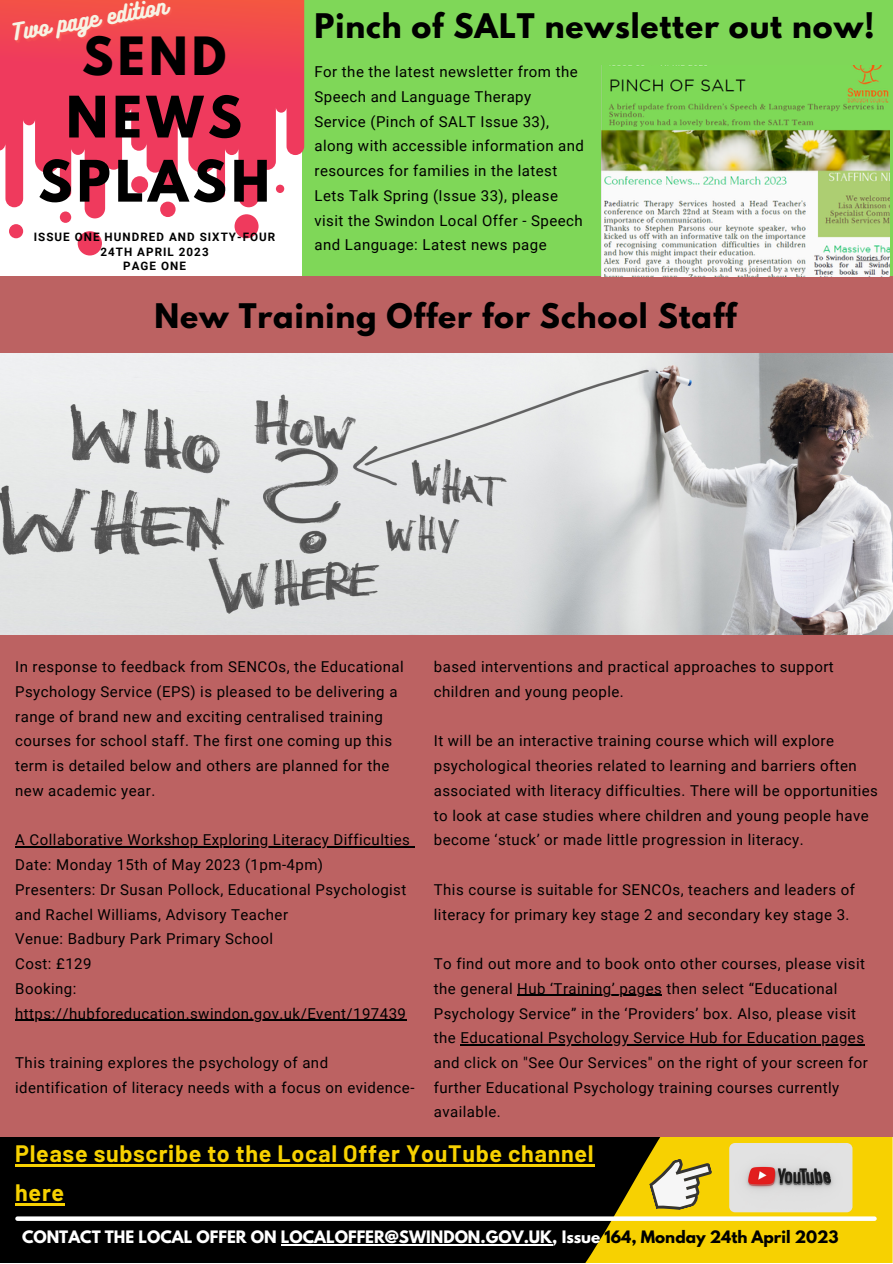
<style>
.page{position:relative;width:893px;height:1264px;background:#fff}
.page>*{position:absolute;margin:0;border:0;box-sizing:border-box;transform-origin:0 0}
.t1{font:700 50.7px/64.1px "League Spartan";letter-spacing:.09em;color:#000;text-align:center}
.t2{font:700 46.65px "League Spartan";color:#000}
.t3{font:700 30px "League Spartan";letter-spacing:.03em;color:#000}
.t4{font:700 23.25px/39.3px "Barlow";letter-spacing:.03em;color:#f7d101}
.t5{font:20.7px "Bukhari Script";color:#f6f3e4}
.t6{font:700 15.15px "League Spartan";color:#fff}
.t7{font:15px/24.8px "Roboto";letter-spacing:.03em;color:#000}
.t8{font:700 11.7px/14.7px "Roboto";letter-spacing:.09em;color:#000;text-align:center}
.s1{color:#000}
</style>
<div class="page">
<div style="left:0;top:1136px;width:761px;height:126px;background:#000"></div>
<svg style="left:361px;top:1136px;width:531px;height:126px"></svg>
<div style="left:302px;top:0;width:590px;height:277px;background:#7fd758"></div>
<svg style="left:17px;top:1216px;width:857px;height:4px;background:#ebeae3"></svg>
<svg style="left:644px;top:1151px;width:75px;height:65px;background:#dac44a"></svg>
<img style="left:729px;top:1142px;width:123px;height:70px;border-radius:6px">
<svg style="left:0;top:0;width:304px;height:255px"></svg>
<div style="left:0;top:276px;width:892px;height:860px;background:#bc6262"></div>
<img style="left:0;top:353px;width:892px;height:281px">
<hr style="left:15px;top:1164px;width:579px;height:2px;background:#f7d101">
<hr style="left:15px;top:1203px;width:50px;height:2px;background:#f7d101">
<hr style="left:281px;top:1244px;width:271px;height:1px;background:#fff">
<hr style="left:15px;top:846px;width:395px;height:1px;background:#000">
<hr style="left:15px;top:1019px;width:391px;height:1px;background:#000">
<hr style="left:517px;top:994px;width:145px;height:2px;background:#000">
<hr style="left:460px;top:1044px;width:404px;height:1px;background:#000">
<img style="left:601px;top:65px;width:288px;height:212px">
<svg style="left:39px;top:23px;width:16px;height:15px"></svg>
<svg style="left:115px;top:4px;width:18px;height:20px"></svg>
<h3 class="t5" style="left:9px;top:20px;width:159px;rotate:-10deg">Two page edition</h3>
<h2 class="t2" style="left:82px;top:33px;width:146px">SEND</h2>
<h1 class="t1" style="left:38px;top:91px;width:233px">NEWS<br>SPLASH</h1>
<p class="t8" style="left:34px;top:229px;width:243px">ISSUE ONE HUNDRED AND SIXTY-FOUR<br>24TH APRIL 2023<br>PAGE ONE</p>
<h3 class="t3" style="left:314px;top:11px;width:561px">Pinch of SALT newsletter out now!</h3>
<p class="t7" style="left:314px;top:60px;width:271px">For the the latest newsletter from the Speech and Language Therapy Service (Pinch of SALT Issue 33), along with accessible information and resources for families in the latest Lets Talk Spring (Issue 33), please visit the Swindon Local Offer - Speech and Language: Latest news page</p>
<h3 class="t3" style="left:154px;top:301px;width:583px">New Training Offer for School Staff</h3>
<p class="t7" style="left:15px;top:654px;width:390px">In response to feedback from SENCOs, the Educational Psychology Service (EPS) is pleased to be delivering a range of brand new and exciting centralised training courses for school staff. The first one coming up this term is detailed below and others are planned for the new academic year.</p>
<p class="t7" style="left:15px;top:827px;width:396px">A Collaborative Workshop Exploring Literacy Difficulties Date: Monday 15th of May 2023 (1pm-4pm)<br>Presenters: Dr Susan Pollock, Educational Psychologist and Rachel Williams, Advisory Teacher<br>Venue: Badbury Park Primary School<br>Cost: £129<br>Booking: https://hubforeducation.swindon.gov.uk/Event/197439</p>
<p class="t7" style="left:15px;top:1050px;width:401px">This training explores the psychology of and identification of literacy needs with a focus on evidence-</p>
<p class="t7" style="left:434px;top:654px;width:401px">based interventions and practical approaches to support children and young people.</p>
<p class="t7" style="left:434px;top:728px;width:445px">It will be an interactive training course which will explore psychological theories related to learning and barriers often associated with literacy difficulties. There will be opportunities to look at case studies where children and young people have become ‘stuck’ or made little progression in literacy.</p>
<p class="t7" style="left:434px;top:877px;width:422px">This course is suitable for SENCOs, teachers and leaders of literacy for primary key stage 2 and secondary key stage 3.</p>
<p class="t7" style="left:434px;top:951px;width:435px">To find out more and to book onto other courses, please visit the general Hub ‘Training’ pages then select “Educational Psychology Service” in the ‘Providers’ box. Also, please visit the Educational Psychology Service Hub for Education pages and click on "See Our Services" on the right of your screen for further Educational Psychology training courses currently available.</p>
<h3 class="t4" style="left:15px;top:1132px;width:580px">Please subscribe to the Local Offer YouTube channel here</h3>
<p class="t6" style="left:22px;top:1229px;width:818px">CONTACT THE LOCAL OFFER ON LOCALOFFER@SWINDON.GOV.UK, Issue <span class="s1">164, Monday 24th April 2023</span></p>
</div>
